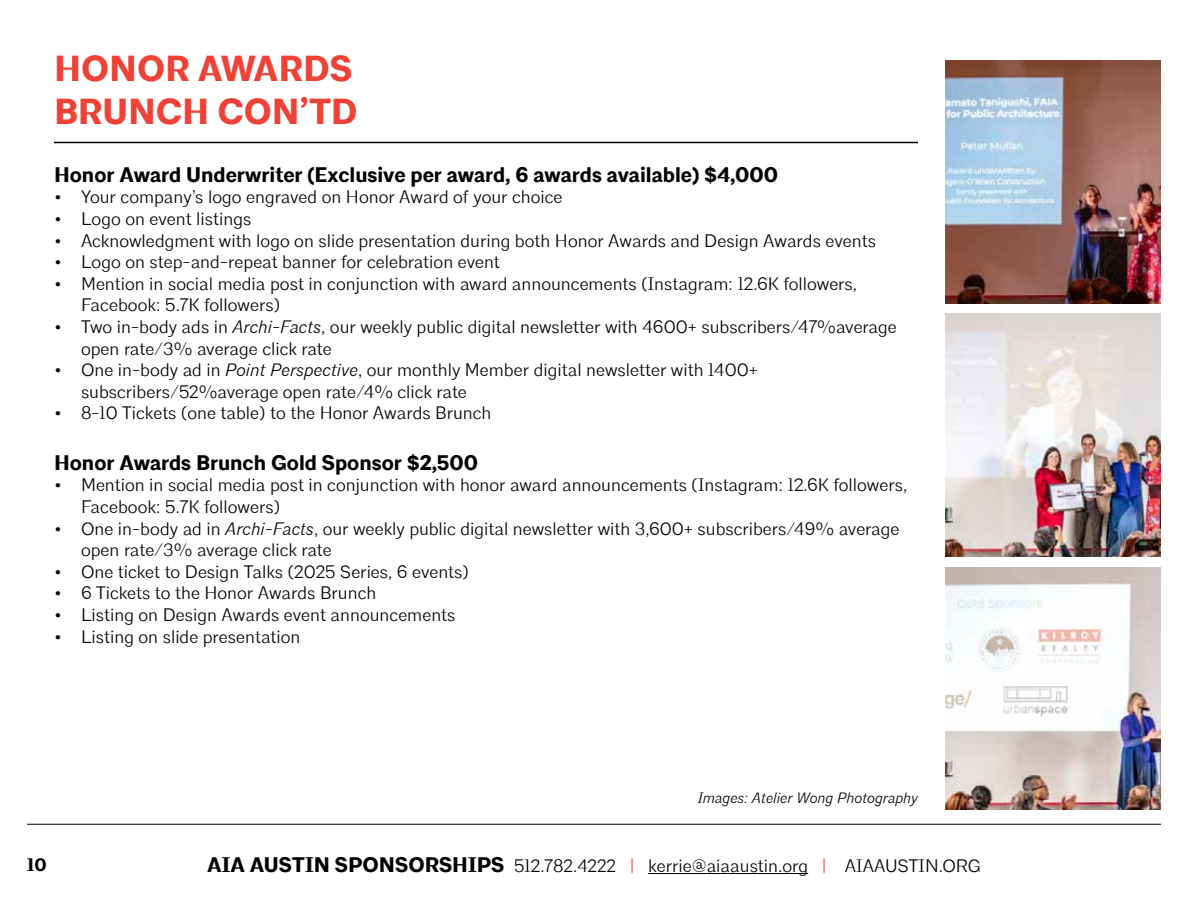
<style>
.page{position:relative;width:1188px;height:918px;background:#fff}
.page>*{position:absolute;margin:0;border:0;box-sizing:border-box;transform-origin:0 0}
.t1{font:700 36px/43.2px "Architype";color:#ef4135}
.t2{font:700 21px "Architype";color:#000}
.t3{font:300 18px/21.6px "Architype";color:#000}
.t4{font:700 18px "Architype";color:#000}
.t5{font:italic 300 15px "Architype";color:#000}
.s1{font-style:italic}
.s2{font-weight:700;font-size:21px}
.s3{color:#ef4135}
</style>
<div class="page">
<hr style="left:27px;top:824px;width:1134px;height:1px;background:#000">
<hr style="left:648px;top:873px;width:160px;height:1px;background:#000">
<hr style="left:54px;top:142px;width:864px;height:1px;background:#000">
<img style="left:945px;top:61px;width:216px;height:243px">
<img style="left:945px;top:314px;width:216px;height:243px">
<img style="left:945px;top:567px;width:216px;height:243px">
<h1 class="t1" style="left:54px;top:48px;width:305px">HONOR AWARDS<br>BRUNCH CON’TD</h1>
<p class="t2" style="left:54px;top:162px;width:726px">Honor Award Underwriter (Exclusive per award, 6 awards available) $4,000</p>
<p class="t3" style="left:54px;top:187px;width:510px">• Your company’s logo engraved on Honor Award of your choice</p>
<p class="t3" style="left:54px;top:208px;width:199px">• Logo on event listings</p>
<p class="t3" style="left:54px;top:230px;width:824px">• Acknowledgment with logo on slide presentation during both Honor Awards and Design Awards events</p>
<p class="t3" style="left:54px;top:251px;width:447px">• Logo on step-and-repeat banner for celebration event</p>
<p class="t3" style="left:81px;top:273px;width:778px;text-indent:-27px">• Mention in social media post in conjunction with award announcements (Instagram: 12.6K followers,<br>Facebook: 5.7K followers)</p>
<p class="t3" style="left:81px;top:316px;width:817px;text-indent:-27px">• Two in-body ads in <span class="s1">Archi-Facts</span>, our weekly public digital newsletter with 4600+ subscribers/47%average open rate/3% average click rate</p>
<p class="t3" style="left:81px;top:359px;width:679px;text-indent:-27px">• One in-body ad in <span class="s1">Point Perspective</span>, our monthly Member digital newsletter with 1400+ subscribers/52%average open rate/4% click rate</p>
<p class="t3" style="left:54px;top:403px;width:439px">• 8-10 Tickets (one table) to the Honor Awards Brunch</p>
<p class="t2" style="left:54px;top:450px;width:426px">Honor Awards Brunch Gold Sponsor $2,500</p>
<p class="t3" style="left:81px;top:475px;width:828px;text-indent:-27px">• Mention in social media post in conjunction with honor award announcements (Instagram: 12.6K followers,<br>Facebook: 5.7K followers)</p>
<p class="t3" style="left:81px;top:518px;width:820px;text-indent:-27px">• One in-body ad in <span class="s1">Archi-Facts</span>, our weekly public digital newsletter with 3,600+ subscribers/49% average open rate/3% average click rate</p>
<p class="t3" style="left:54px;top:561px;width:417px">• One ticket to Design Talks (2025 Series, 6 events)</p>
<p class="t3" style="left:54px;top:583px;width:324px">• 6 Tickets to the Honor Awards Brunch</p>
<p class="t3" style="left:54px;top:604px;width:403px">• Listing on Design Awards event announcements</p>
<p class="t3" style="left:54px;top:626px;width:248px">• Listing on slide presentation</p>
<p class="t5" style="left:698px;top:789px;width:222px">Images: Atelier Wong Photography</p>
<p class="t4" style="left:27px;top:854px;width:21px">10</p>
<p class="t3" style="left:207px;top:855px;width:775px"><span class="s2">AIA AUSTIN SPONSORSHIPS</span> 512.782.4222 <span class="s3">|</span> kerrie@aiaaustin.org <span class="s3">|</span> AIAAUSTIN.ORG</p>
</div>
